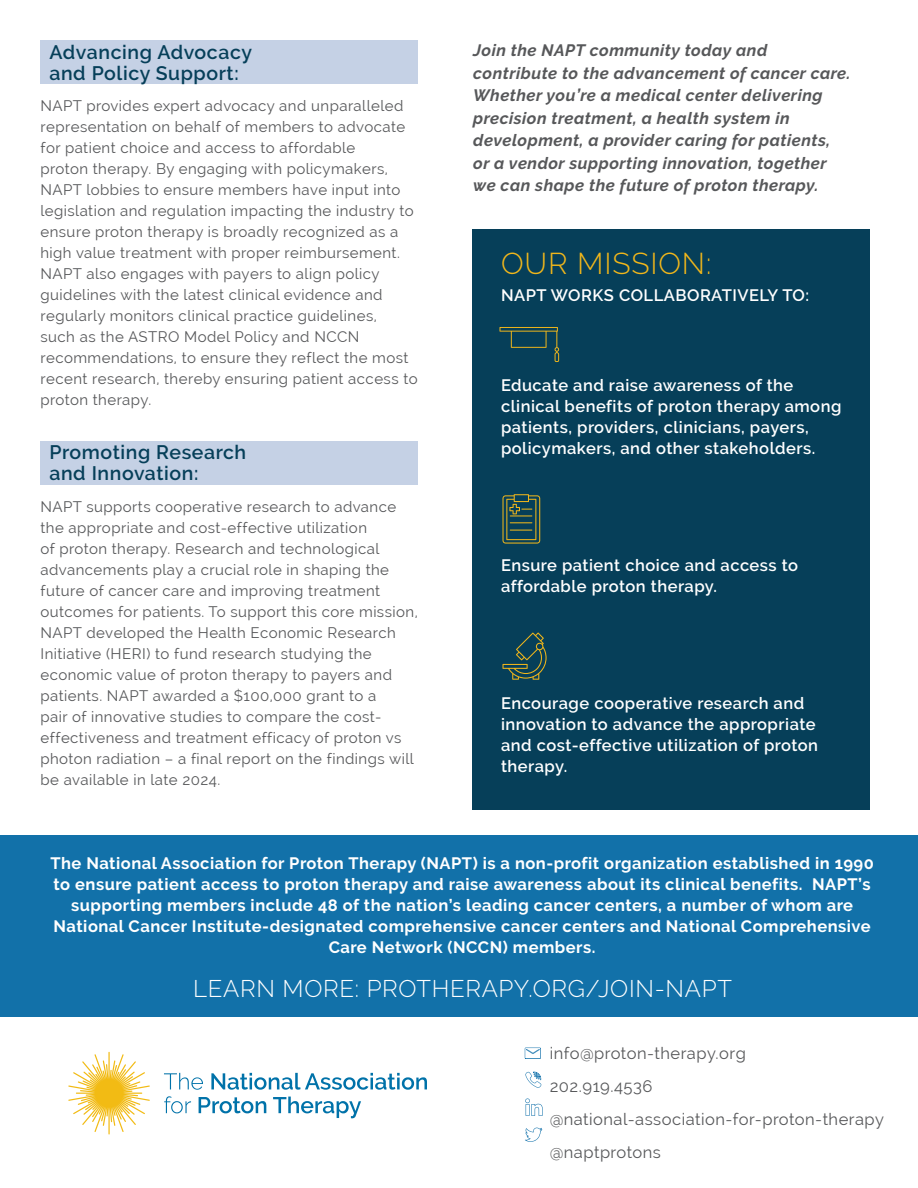
<style>
.page{position:relative;width:918px;height:1188px;background:#fff}
.page>*{position:absolute;margin:0;border:0;box-sizing:border-box;transform-origin:0 0}
.MAIN_PARA{font:300 30px "Raleway";letter-spacing:.03em;color:#f1b71b}
.Body_copy{font:300 24px "Raleway";letter-spacing:.03em;color:#fff}
.t1{font:600 19.5px/21px "Raleway";letter-spacing:.03em;color:#063f59}
.Body_copy-2{font:700 16.5px/21px "Raleway";letter-spacing:.03em;color:#fff;text-align:center}
.Body_copy-3{font:600 16.5px/21px "Raleway";letter-spacing:.03em;color:#fff}
.Body_copy-4{font:italic 700 16.5px/22.5px "Raleway";letter-spacing:.03em;color:#57585a}
.Body_copy-5{font:16.5px "Raleway";letter-spacing:.03em;color:#57585a}
.Body_copy-6{font:15px/21px "Raleway";letter-spacing:.03em;color:#57585a}
</style>
<div class="page">
<div style="left:40px;top:40px;width:378px;height:44px;background:#c5d1e5"></div>
<div style="left:40px;top:441px;width:378px;height:44px;background:#c5d1e5"></div>
<svg style="left:164px;top:1073px;width:39px;height:17px"></svg>
<svg style="left:211px;top:1073px;width:216px;height:17px"></svg>
<svg style="left:164px;top:1096px;width:27px;height:17px"></svg>
<svg style="left:199px;top:1097px;width:67px;height:16px"></svg>
<svg style="left:273px;top:1097px;width:88px;height:21px"></svg>
<svg style="left:68px;top:1052px;width:82px;height:82px"></svg>
<div style="left:0;top:836px;width:918px;height:181px;background:#1271a9"></div>
<svg style="left:525px;top:1099px;width:18px;height:17px"></svg>
<svg style="left:525px;top:1128px;width:17px;height:14px"></svg>
<svg style="left:525px;top:1072px;width:16px;height:16px"></svg>
<svg style="left:525px;top:1048px;width:16px;height:11px"></svg>
<div style="left:472px;top:230px;width:398px;height:580px;background:#063f59"></div>
<svg style="left:499px;top:327px;width:60px;height:35px"></svg>
<svg style="left:503px;top:494px;width:37px;height:50px"></svg>
<svg style="left:503px;top:632px;width:44px;height:48px"></svg>
<p class="t1" style="left:50px;top:42px;width:204px">Advancing Advocacy and Policy Support:</p>
<p class="Body_copy-6" style="left:40px;top:96px;width:379px">NAPT provides expert advocacy and unparalleled representation on behalf of members to advocate for patient choice and access to affordable<br>proton therapy. By engaging with policymakers, NAPT lobbies to ensure members have input into legislation and regulation impacting the industry to ensure proton therapy is broadly recognized as a high value treatment with proper reimbursement.<br>NAPT also engages with payers to align policy guidelines with the latest clinical evidence and regularly monitors clinical practice guidelines,<br>such as the ASTRO Model Policy and NCCN recommendations, to ensure they reflect the most recent research, thereby ensuring patient access to proton therapy.</p>
<p class="t1" style="left:50px;top:442px;width:198px">Promoting Research and Innovation:</p>
<p class="Body_copy-6" style="left:40px;top:496px;width:379px">NAPT supports cooperative research to advance the appropriate and cost-effective utilization<br>of proton therapy. Research and technological advancements play a crucial role in shaping the future of cancer care and improving treatment outcomes for patients. To support this core mission, NAPT developed the Health Economic Research Initiative (HERI) to fund research studying the economic value of proton therapy to payers and patients. NAPT awarded a $100,000 grant to a<br>pair of innovative studies to compare the cost&shy;effectiveness and treatment efficacy of proton vs photon radiation – a final report on the findings will be available in late 2024.</p>
<p class="Body_copy-4" style="left:473px;top:39px;width:379px">Join the NAPT community today and contribute to the advancement of cancer care.<br>Whether you’re a medical center delivering precision treatment, a health system in development, a provider caring for patients, or a vendor supporting innovation, together we can shape the future of proton therapy.</p>
<p class="MAIN_PARA" style="left:501px;top:246px;width:212px">OUR MISSION:</p>
<p class="Body_copy-3" style="left:501px;top:285px;width:310px">NAPT WORKS COLLABORATIVELY TO:</p>
<p class="Body_copy-3" style="left:501px;top:375px;width:342px">Educate and raise awareness of the clinical benefits of proton therapy among patients, providers, clinicians, payers, policymakers, and other stakeholders.</p>
<p class="Body_copy-3" style="left:501px;top:555px;width:299px">Ensure patient choice and access to affordable proton therapy.</p>
<p class="Body_copy-3" style="left:501px;top:693px;width:319px">Encourage cooperative research and innovation to advance the appropriate and cost-effective utilization of proton therapy.</p>
<p class="Body_copy-2" style="left:50px;top:853px;width:825px">The National Association for Proton Therapy (NAPT) is a non-profit organization established in 1990 to ensure patient access to proton therapy and raise awareness about its clinical benefits. NAPT’s supporting members include 48 of the nation’s leading cancer centers, a number of whom are National Cancer Institute-designated comprehensive cancer centers and National Comprehensive Care Network (NCCN) members.</p>
<p class="Body_copy" style="left:193px;top:974px;width:540px">LEARN MORE: PROTHERAPY.ORG/JOIN-NAPT</p>
<p class="Body_copy-5" style="left:550px;top:1043px;width:198px">info@proton-therapy.org</p>
<p class="Body_copy-5" style="left:550px;top:1076px;width:104px">202.919.4536</p>
<p class="Body_copy-5" style="left:550px;top:1109px;width:336px">@national-association-for-proton-therapy</p>
<p class="Body_copy-5" style="left:550px;top:1142px;width:113px">@naptprotons</p>
</div>
